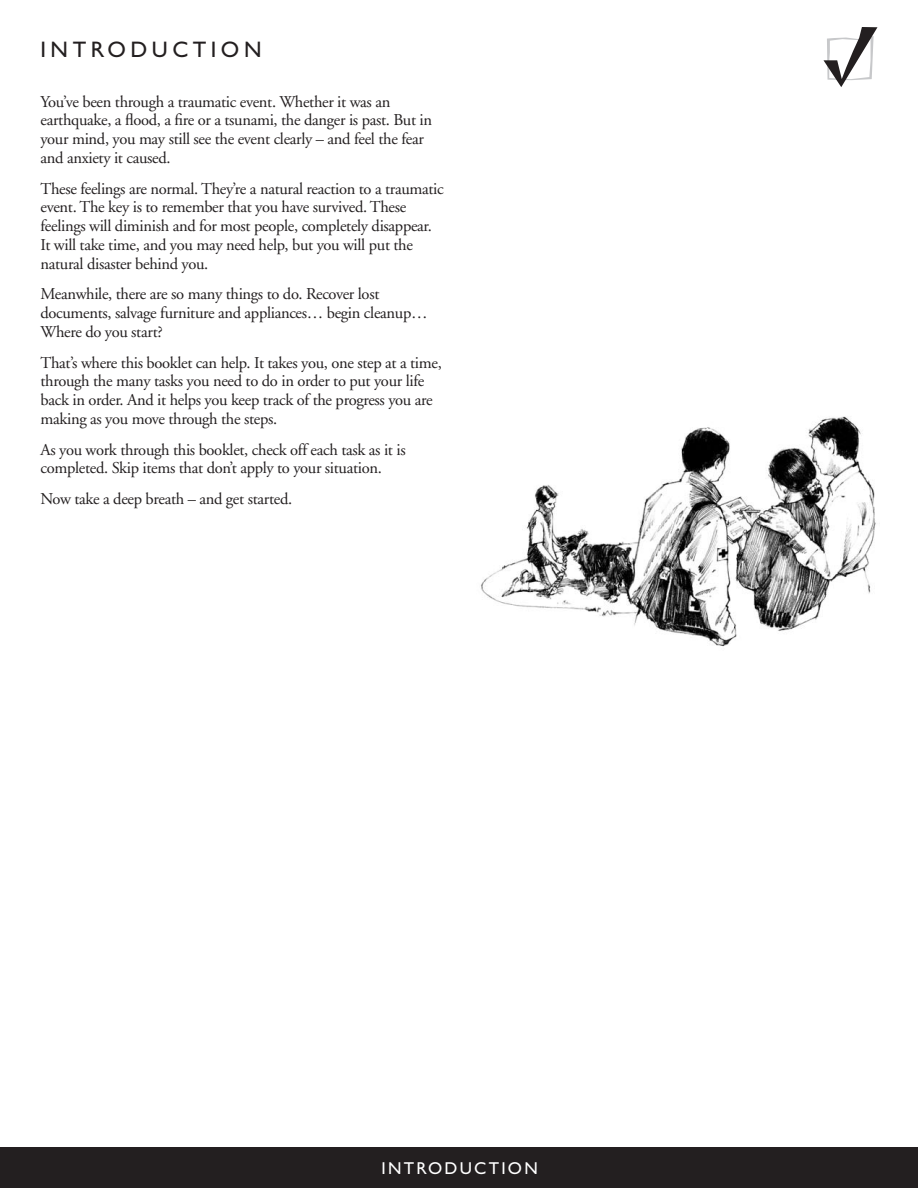
<style>
.page{position:relative;width:918px;height:1188px;background:#fff}
.page>*{position:absolute;margin:0;border:0;box-sizing:border-box;transform-origin:0 0}
.t1{font:22.5px "Gill Sans";letter-spacing:.2em;color:#231f20}
.t2{font:17.25px "Gill Sans";color:#fff}
.t3{font:16.5px/18.8px "Adobe Garamond";letter-spacing:-.02em;color:#231f20}
</style>
<div class="page">
<svg style="left:824px;top:27px;width:54px;height:60px"></svg>
<div style="left:0;top:1148px;width:918px;height:40px;background:#231f20"></div>
<img style="left:481px;top:416px;width:395px;height:231px">
<h1 class="t1" style="left:40px;top:37px;width:223px">INTRODUCTION</h1>
<p class="t3" style="left:40px;top:92px;width:393px">You’ve been through a traumatic event. Whether it was an earthquake, a flood, a fire or a tsunami, the danger is past. But in your mind, you may still see the event clearly – and feel the fear and anxiety it caused.</p>
<p class="t3" style="left:40px;top:179px;width:405px">These feelings are normal. They’re a natural reaction to a traumatic event. The key is to remember that you have survived. These feelings will diminish and for most people, completely disappear.<br>It will take time, and you may need help, but you will put the natural disaster behind you.</p>
<p class="t3" style="left:40px;top:285px;width:389px">Meanwhile, there are so many things to do. Recover lost documents, salvage furniture and appliances… begin cleanup…<br>Where do you start?</p>
<p class="t3" style="left:40px;top:353px;width:403px">That’s where this booklet can help. It takes you, one step at a time, through the many tasks you need to do in order to put your life back in order. And it helps you keep track of the progress you are making as you move through the steps.</p>
<p class="t3" style="left:40px;top:440px;width:367px">As you work through this booklet, check off each task as it is completed. Skip items that don’t apply to your situation.</p>
<p class="t3" style="left:40px;top:490px;width:253px">Now take a deep breath – and get started.</p>
<p class="t2" style="left:382px;top:1158px;width:14px">INTRODUCTION</p>
</div>
